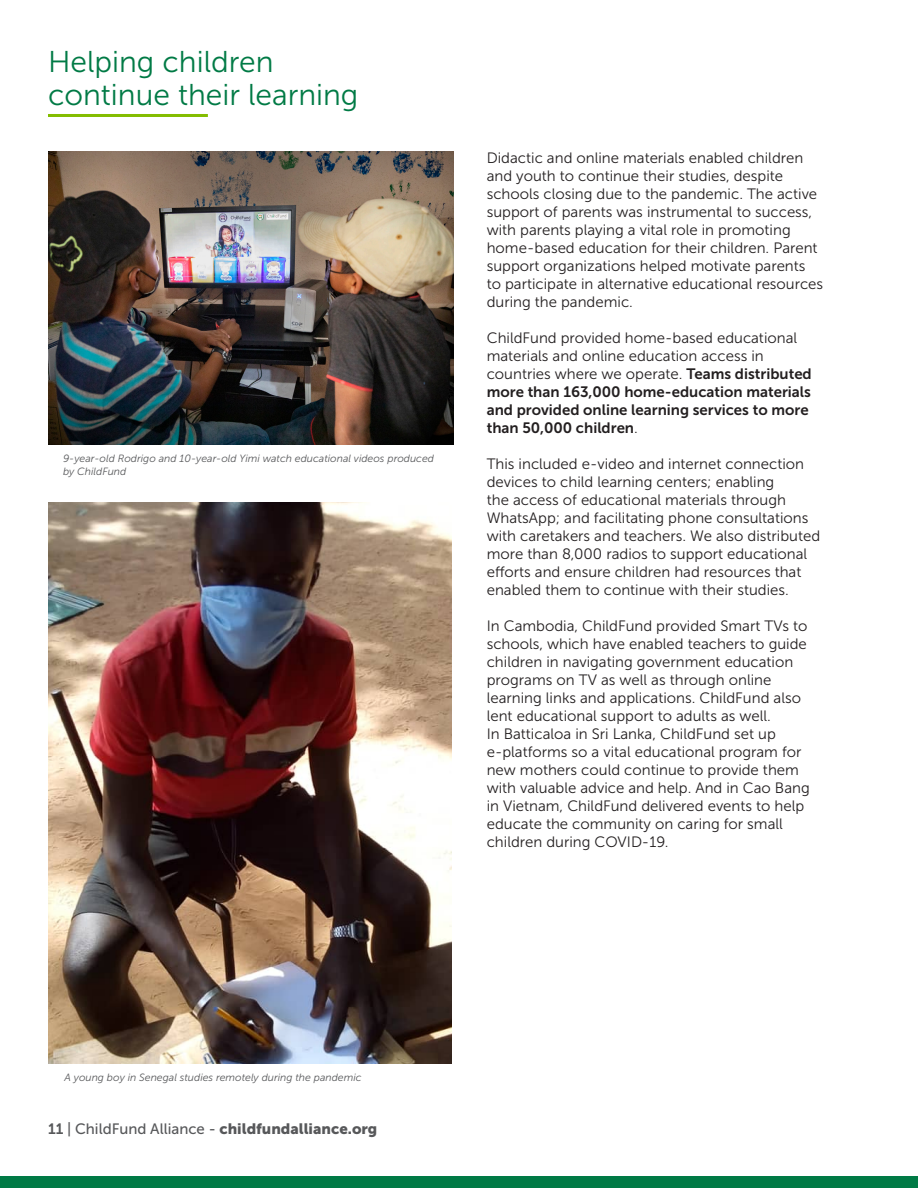
<style>
.page{position:relative;width:918px;height:1188px;background:#fff}
.page>*{position:absolute;margin:0;border:0;box-sizing:border-box;transform-origin:0 0}
.TEXT_Opening_P{font:30px/33px "Museo Sans 300";color:#007a45}
.TEXT_Opening_P-2{font:15px/18px "Museo Sans 300";color:#231f20}
.TEXT_Opening_P-3{font:15px/18px "Museo Sans 700";color:#231f20}
.t1{font:15px "Museo Sans 900";color:#57585a}
.FN{font:italic 10.5px/13.5px "Museo Sans 300";color:#57585a}
.s1{font-family:"Museo Sans 300"}
.s2{font-family:"Museo Sans 700"}
.s3{font-family:"Museo Sans 500"}
</style>
<div class="page">
<div style="left:0;top:1176px;width:918px;height:12px;background:#007a45"></div>
<hr style="left:48px;top:114px;width:160px;height:3px;background:#84bd00">
<img style="left:48px;top:502px;width:404px;height:561px">
<img style="left:48px;top:152px;width:406px;height:293px">
<p class="TEXT_Opening_P" style="left:48px;top:45px;width:312px">Helping children continue their learning</p>
<p class="FN" style="left:63px;top:451px;width:373px">9-year-old Rodrigo and 10-year-old Yimi watch educational videos produced by ChildFund</p>
<p class="TEXT_Opening_P-2" style="left:487px;top:149px;width:338px">Didactic and online materials enabled children and youth to continue their studies, despite schools closing due to the pandemic. The active support of parents was instrumental to success, with parents playing a vital role in promoting home-based education for their children. Parent support organizations helped motivate parents to participate in alternative educational resources during the pandemic.</p>
<p class="TEXT_Opening_P-3" style="left:487px;top:329px;width:327px"><span class="s1">ChildFund provided home-based educational materials and online education access in countries where we operate.</span> Teams distributed more than 163,000 home-education materials and provided online learning services to more than 50,000 children<span class="s1">.</span></p>
<p class="TEXT_Opening_P-2" style="left:487px;top:455px;width:335px">This included e-video and internet connection devices to child learning centers; enabling<br>the access of educational materials through WhatsApp; and facilitating phone consultations with caretakers and teachers. We also distributed more than 8,000 radios to support educational efforts and ensure children had resources that enabled them to continue with their studies.</p>
<p class="TEXT_Opening_P-2" style="left:487px;top:617px;width:325px">In Cambodia, ChildFund provided Smart TVs to schools, which have enabled teachers to guide children in navigating government education programs on TV as well as through online learning links and applications. ChildFund also lent educational support to adults as well.<br>In Batticaloa in Sri Lanka, ChildFund set up e-platforms so a vital educational program for new mothers could continue to provide them with valuable advice and help. And in Cao Bang in Vietnam, ChildFund delivered events to help educate the community on caring for small children during COVID-19.</p>
<p class="FN" style="left:64px;top:1071px;width:299px">A young boy in Senegal studies remotely during the pandemic</p>
<p class="t1" style="left:48px;top:1120px;width:331px"><span class="s2">11</span> <span class="s3">| ChildFund Alliance -</span> childfundalliance.org</p>
</div>
